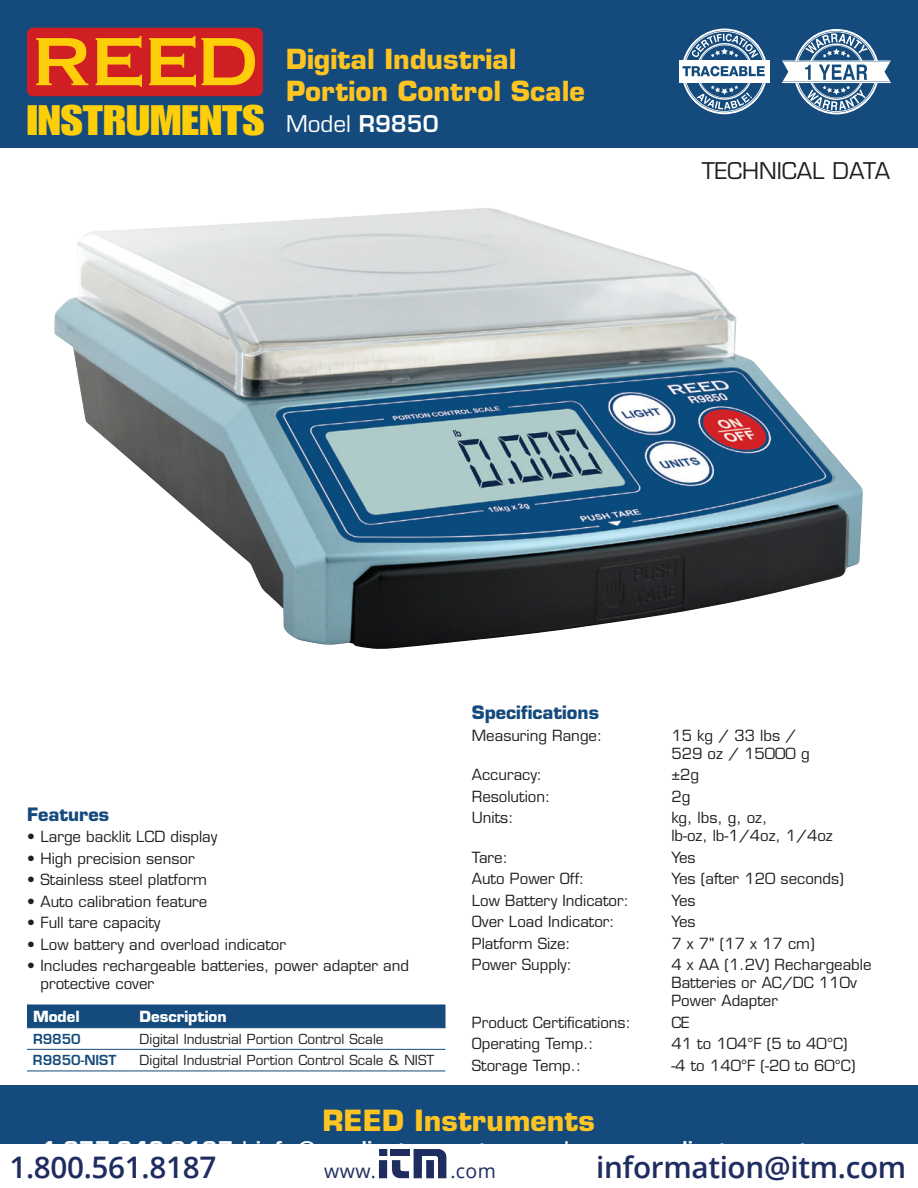
<style>
.page{position:relative;width:918px;height:1188px;background:#fff}
.page>*{position:absolute;margin:0;border:0;box-sizing:border-box;transform-origin:0 0}
.t1{font:41.7px "Impact LT Std";color:#fece08;scale:1.19 1}
.t2{font:600 29.7px "Open Sans";letter-spacing:-.01em;color:#1e2c5f}
.t3{font:700 28.5px "Eurostile LT Std";color:#fec422}
.t4{font:700 27px/32.4px "Eurostile LT Std";color:#fec422}
.t5{font:22.5px "Eurostile LT Std";color:#231f20}
.t6{font:22.5px "Eurostile LT Std";color:#fff}
.t7{font:19.5px "Open Sans";letter-spacing:.02em;color:#1e2c5f}
.t8{font:700 18px "Eurostile LT Std";color:#144a7c}
.t9{font:15px/18px "Eurostile LT Std";color:#231f20}
.t10{font:700 15px "Eurostile LT Std";color:#fff}
.t11{font:13.5px "Eurostile LT Std";color:#231f20}
.t12{font:600 13.5px "Eurostile LT Std";color:#144a7c}
.s1{font-weight:600}
</style>
<div class="page">
<div style="left:0;top:0;width:918px;height:148px;background:#144a7c"></div>
<div style="left:0;top:1085px;width:918px;height:103px;background:#144a7c"></div>
<svg style="left:782px;top:29px;width:109px;height:85px"></svg>
<div style="left:27px;top:28px;width:236px;height:68px;background:#d01e25;border-radius:6px"></div>
<svg style="left:36px;top:38px;width:52px;height:47px"></svg>
<svg style="left:96px;top:36px;width:46px;height:51px"></svg>
<svg style="left:149px;top:36px;width:106px;height:51px"></svg>
<div style="left:27px;top:1004px;width:419px;height:23px;background:#144a7c"></div>
<hr style="left:27px;top:1027px;width:107px;height:1px;background:#144a7c">
<hr style="left:134px;top:1027px;width:312px;height:1px;background:#144a7c">
<hr style="left:27px;top:1049px;width:107px;height:1px;background:#144a7c">
<hr style="left:134px;top:1049px;width:312px;height:1px;background:#144a7c">
<hr style="left:27px;top:1071px;width:107px;height:1px;background:#144a7c">
<hr style="left:134px;top:1071px;width:312px;height:1px;background:#144a7c">
<img style="left:54px;top:208px;width:809px;height:441px">
<svg style="left:683px;top:83px;width:83px;height:31px"></svg>
<div style="left:679px;top:62px;width:91px;height:19px;background:#fff"></div>
<hr style="left:679px;top:60px;width:91px;height:1px;background:#fff">
<hr style="left:679px;top:82px;width:91px;height:1px;background:#fff">
<svg style="left:682px;top:29px;width:84px;height:47px"></svg>
<div style="left:0;top:1145px;width:918px;height:43px;background:#fff"></div>
<div style="left:379px;top:1149px;width:8px;height:7px;background:#1e2c5f"></div>
<div style="left:379px;top:1160px;width:8px;height:18px;background:#1e2c5f"></div>
<svg style="left:391px;top:1149px;width:55px;height:29px"></svg>
<h1 class="t1" style="left:27px;top:96px;width:201px">INSTRUMENTS</h1>
<h3 class="t4" style="left:286px;top:43px;width:300px">Digital Industrial<br>Portion Control Scale</h3>
<h3 class="t6" style="left:286px;top:110px;width:154px">Model <span class="s1">R9850</span></h3>
<h3 class="t5" style="left:702px;top:157px;width:190px">Technical Data</h3>
<p class="t8" style="left:27px;top:803px;width:84px">Features</p>
<p class="t9" style="left:27px;top:828px;width:192px">• Large backlit LCD display</p>
<p class="t9" style="left:27px;top:850px;width:169px">• High precision sensor</p>
<p class="t9" style="left:27px;top:871px;width:182px">• Stainless steel platform</p>
<p class="t9" style="left:27px;top:893px;width:182px">• Auto calibration feature</p>
<p class="t9" style="left:27px;top:914px;width:135px">• Full tare capacity</p>
<p class="t9" style="left:27px;top:936px;width:261px">• Low battery and overload indicator</p>
<p class="t9" style="left:40px;top:957px;width:370px;text-indent:-14px">• Includes rechargeable batteries, power adapter and protective cover</p>
<p class="t10" style="left:33px;top:1007px;width:48px">Model</p>
<p class="t10" style="left:140px;top:1007px;width:89px">Description</p>
<p class="t12" style="left:33px;top:1030px;width:49px">R9850</p>
<p class="t11" style="left:140px;top:1031px;width:245px">Digital Industrial Portion Control Scale</p>
<p class="t12" style="left:33px;top:1052px;width:85px">R9850-NIST</p>
<p class="t11" style="left:140px;top:1052px;width:296px">Digital Industrial Portion Control Scale &amp; NIST</p>
<p class="t8" style="left:472px;top:702px;width:129px">Specifications</p>
<p class="t9" style="left:472px;top:726px;width:132px">Measuring Range:</p>
<p class="t9" style="left:671px;top:726px;width:140px">15 kg / 33 lbs /<br>529 oz / 15000 g</p>
<p class="t9" style="left:472px;top:766px;width:72px">Accuracy:</p>
<p class="t9" style="left:671px;top:766px;width:29px">±2g</p>
<p class="t9" style="left:472px;top:788px;width:80px">Resolution:</p>
<p class="t9" style="left:671px;top:788px;width:20px">2g</p>
<p class="t9" style="left:472px;top:809px;width:43px">Units:</p>
<p class="t9" style="left:671px;top:809px;width:163px">kg, lbs, g, oz,<br>lb-oz, lb-1/4oz, 1/4oz</p>
<p class="t9" style="left:472px;top:849px;width:38px">Tare:</p>
<p class="t9" style="left:671px;top:849px;width:26px">Yes</p>
<p class="t9" style="left:472px;top:870px;width:114px">Auto Power Off:</p>
<p class="t9" style="left:671px;top:870px;width:174px">Yes (after 120 seconds)</p>
<p class="t9" style="left:472px;top:892px;width:159px">Low Battery Indicator:</p>
<p class="t9" style="left:671px;top:892px;width:26px">Yes</p>
<p class="t9" style="left:472px;top:913px;width:144px">Over Load Indicator:</p>
<p class="t9" style="left:671px;top:913px;width:26px">Yes</p>
<p class="t9" style="left:472px;top:935px;width:100px">Platform Size:</p>
<p class="t9" style="left:671px;top:935px;width:145px">7 x 7" (17 x 17 cm)</p>
<p class="t9" style="left:472px;top:956px;width:102px">Power Supply:</p>
<p class="t9" style="left:671px;top:956px;width:202px">4 x AA (1.2V) Rechargeable<br>Batteries or AC/DC 110v<br>Power Adapter</p>
<p class="t9" style="left:472px;top:1012px;width:180px;line-height:21.5px">Product Certifications: CE<br>Operating Temp.:</p>
<p class="t9" style="left:671px;top:1035px;width:178px">41 to 104°F (5 to 40°C)</p>
<p class="t9" style="left:472px;top:1057px;width:111px">Storage Temp.:</p>
<p class="t9" style="left:671px;top:1057px;width:186px">-4 to 140°F (-20 to 60°C)</p>
<h3 class="t3" style="left:323px;top:1102px;width:274px">REED Instruments</h3>
<h2 class="t2" style="left:9px;top:1147px;width:208px">1.800.561.8187</h2>
<h3 class="t7" style="left:324px;top:1158px;width:53px">www.</h3>
<h3 class="t7" style="left:450px;top:1158px;width:47px">.com</h3>
<h2 class="t2" style="left:596px;top:1147px;width:312px">information@itm.com</h2>
</div>
